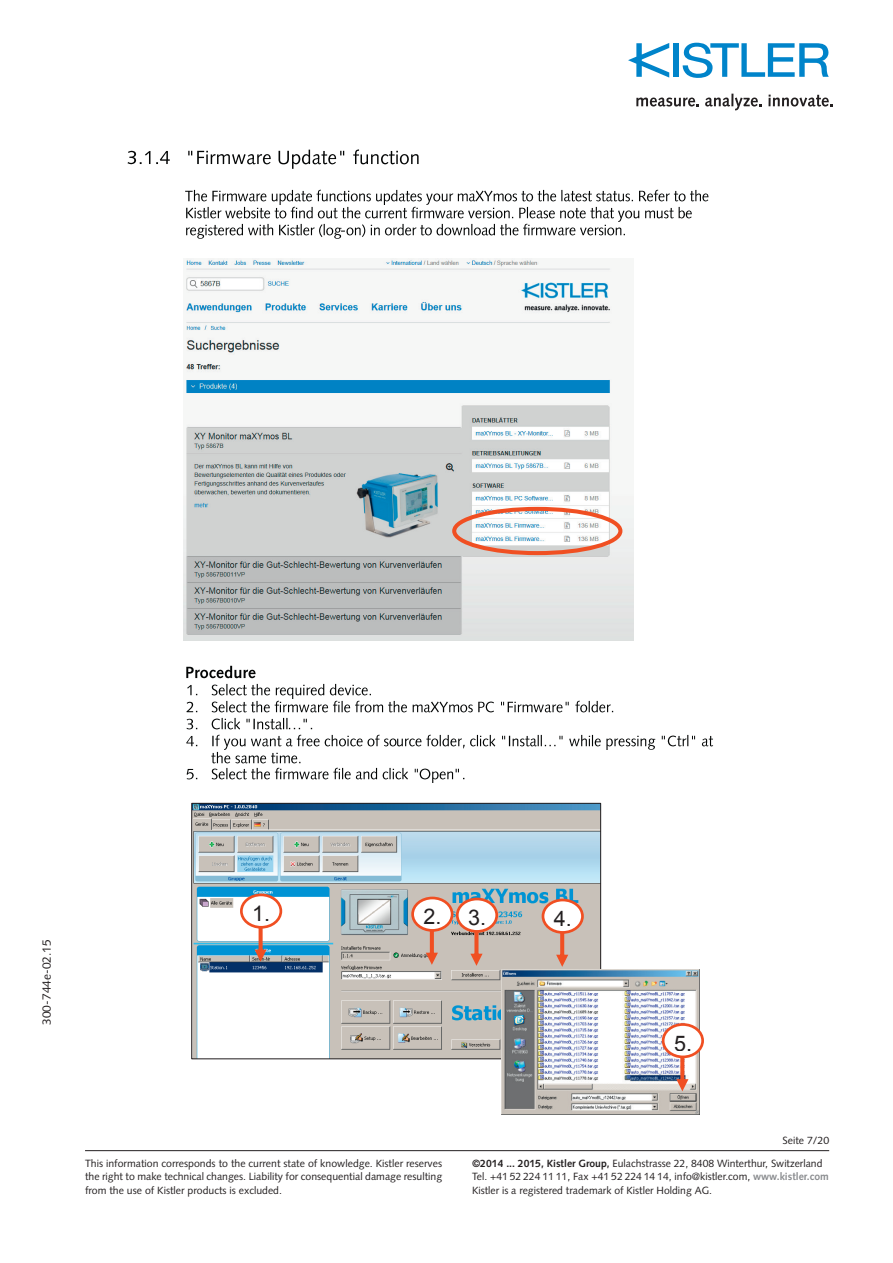
<style>
.page{position:relative;width:893px;height:1263px;background:#fff}
.page>*{position:absolute;margin:0;border:0;box-sizing:border-box;transform-origin:0 0}
.t1{font:21.6px "Arial";color:#231f20}
.t2{font:12px "Syntax LT Std";color:#231f20}
.t3{font:10.5px/13.5px "Syntax LT Std";color:#231f20}
.s1{font-weight:700}
.s2{font-weight:700;color:#8a8c8f}
</style>
<div class="page">
<hr style="left:85px;top:1150px;width:744px;height:1px;background:#231f20">
<div style="left:673px;top:43px;width:6px;height:34px;background:#0084ca"></div>
<svg style="left:683px;top:43px;width:146px;height:35px"></svg>
<svg style="left:628px;top:43px;width:41px;height:35px"></svg>
<svg style="left:636px;top:98px;width:63px;height:9px"></svg>
<svg style="left:705px;top:94px;width:57px;height:16px"></svg>
<svg style="left:768px;top:95px;width:65px;height:12px"></svg>
<img style="left:183px;top:259px;width:450px;height:381px">
<img style="left:128px;top:150px;width:42px;height:15px">
<img style="left:188px;top:149px;width:231px;height:20px">
<img style="left:185px;top:189px;width:524px;height:16px">
<img style="left:186px;top:206px;width:506px;height:15px">
<img style="left:186px;top:221px;width:439px;height:17px">
<img style="left:341px;top:221px;width:11px;height:17px">
<img style="left:186px;top:665px;width:70px;height:14px">
<img style="left:187px;top:685px;width:11px;height:62px">
<img style="left:211px;top:683px;width:160px;height:15px">
<img style="left:211px;top:698px;width:403px;height:15px">
<img style="left:211px;top:717px;width:29px;height:13px">
<img style="left:246px;top:717px;width:42px;height:13px">
<img style="left:288px;top:727px;width:13px;height:3px">
<img style="left:303px;top:718px;width:10px;height:12px">
<img style="left:212px;top:734px;width:184px;height:15px">
<img style="left:396px;top:734px;width:160px;height:15px">
<img style="left:559px;top:734px;width:155px;height:15px">
<img style="left:211px;top:749px;width:90px;height:15px">
<img style="left:187px;top:768px;width:11px;height:12px">
<img style="left:211px;top:767px;width:207px;height:13px">
<img style="left:419px;top:768px;width:35px;height:15px">
<img style="left:455px;top:768px;width:10px;height:12px">
<img style="left:193px;top:805px;width:406px;height:252px">
<div style="left:191px;top:803px;width:410px;height:256px;border:1px solid #231f20"></div>
<svg style="left:255px;top:928px;width:12px;height:34px"></svg>
<svg style="left:241px;top:895px;width:40px;height:32px"></svg>
<div style="left:240px;top:893px;width:42px;height:36px;border:3px solid #f04f22;border-radius:50%"></div>
<img style="left:249px;top:901px;width:25px;height:20px">
<svg style="left:426px;top:931px;width:12px;height:34px"></svg>
<svg style="left:413px;top:898px;width:39px;height:32px"></svg>
<div style="left:411px;top:897px;width:42px;height:35px;border:3px solid #f04f22;border-radius:50%"></div>
<img style="left:420px;top:904px;width:25px;height:20px">
<svg style="left:470px;top:932px;width:13px;height:34px"></svg>
<svg style="left:457px;top:899px;width:40px;height:32px"></svg>
<div style="left:456px;top:898px;width:42px;height:35px;border:3px solid #f04f22;border-radius:50%"></div>
<img style="left:464px;top:905px;width:25px;height:20px">
<img style="left:502px;top:969px;width:198px;height:145px">
<svg style="left:556px;top:933px;width:12px;height:34px"></svg>
<svg style="left:543px;top:900px;width:39px;height:32px"></svg>
<div style="left:542px;top:899px;width:42px;height:35px;border:3px solid #f04f22;border-radius:50%"></div>
<img style="left:550px;top:906px;width:25px;height:20px">
<svg style="left:676px;top:1057px;width:12px;height:34px"></svg>
<svg style="left:663px;top:1024px;width:40px;height:33px"></svg>
<div style="left:662px;top:1023px;width:42px;height:35px;border:3px solid #f04f22;border-radius:50%"></div>
<img style="left:670px;top:1030px;width:25px;height:21px">
<div style="left:452px;top:507px;width:170px;height:48px;border:4px solid #f04f22;border-radius:50%"></div>
<p class="t2" style="left:39px;top:1025px;width:87px;rotate:-90deg">300-744e-02.15</p>
<h1 class="t1" style="left:252px;top:899px;width:19px">1.</h1>
<h1 class="t1" style="left:423px;top:903px;width:64px">2. 3.</h1>
<h1 class="t1" style="left:554px;top:904px;width:19px">4.</h1>
<h1 class="t1" style="left:674px;top:1029px;width:19px">5.</h1>
<p class="t3" style="left:782px;top:1134px;width:48px">Seite 7/20</p>
<p class="t3" style="left:85px;top:1156px;width:359px;text-align:justify">This information corresponds to the current state of knowledge. Kistler reserves the right to make technical changes. Liability for consequential damage resulting from the use of Kistler products is excluded.</p>
<p class="t3" style="left:472px;top:1156px;width:358px"><span class="s1">©2014 ... 2015, Kistler Group,</span> Eulachstrasse 22, 8408 Winterthur, Switzerland<br>Tel. +41 52 224 11 11, Fax +41 52 224 14 14, info@kistler.com, <span class="s2">www.kistler.com<br></span>Kistler is a registered trademark of Kistler Holding AG.</p>
</div>
